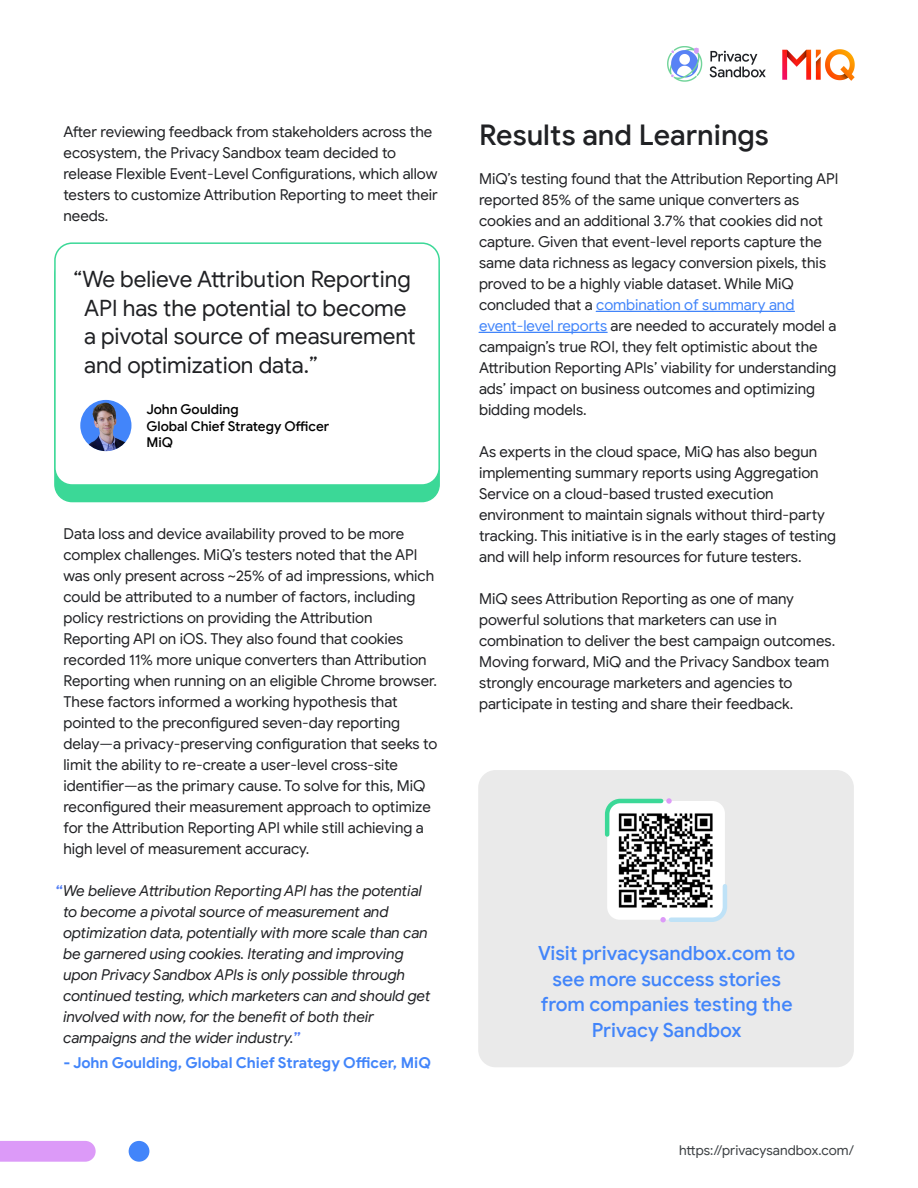
<style>
.page{position:relative;width:918px;height:1188px;background:#fff}
.page>*{position:absolute;margin:0;border:0;box-sizing:border-box;transform-origin:0 0}
.t1{font:500 28.5px "Google Sans";color:#202124}
.t2{font:22.5px/28.5px "Google Sans";letter-spacing:-.005em;color:#202124}
.t3{font:500 19.5px/25.5px "Google Sans";color:#4285fa;text-align:center}
.t4{font:15px/21px "Google Sans";color:#202124}
.t5{font:italic 15px/21px "Google Sans";color:#202124}
.t6{font:700 15px "Google Sans";letter-spacing:-.005em;color:#4285fa}
.t7{font:500 13.5px/16.5px "Google Sans";letter-spacing:-.005em;color:#000}
.t8{font:13.5px "Google Sans";letter-spacing:-.005em;color:#3c4043}
.s1{font-weight:700;font-style:normal;color:#5782f5}
.s2{color:#4285fa}
</style>
<div class="page">
<div style="left:129px;top:1141px;width:20px;height:21px;background:#4285fa;border-radius:50%"></div>
<svg style="left:0;top:1141px;width:96px;height:21px"></svg>
<img style="left:667px;top:46px;width:98px;height:36px">
<img style="left:782px;top:50px;width:73px;height:30px">
<div style="left:478px;top:770px;width:376px;height:297px;background:#eaeaea;border-radius:17px"></div>
<div style="left:607px;top:801px;width:118px;height:119px;background:#fff;border-radius:13px"></div>
<img style="left:618px;top:813px;width:95px;height:95px">
<svg style="left:604px;top:798px;width:68px;height:41px"></svg>
<svg style="left:660px;top:882px;width:67px;height:41px"></svg>
<hr style="left:596px;top:311px;width:198px;height:1px;background:#4285fa">
<hr style="left:479px;top:332px;width:128px;height:1px;background:#4285fa">
<div style="left:55px;top:257px;width:384px;height:245px;background:#3bd897;border-radius:17px"></div>
<div style="left:55px;top:243px;width:384px;height:242px;background:#fff;border-radius:17px"></div>
<div style="left:54px;top:242px;width:386px;height:244px;border:2px solid #3bd897;border-radius:17px"></div>
<img style="left:80px;top:400px;width:51px;height:51px;border-radius:26px">
<p class="t4" style="left:63px;top:121px;width:376px">After reviewing feedback from stakeholders across the ecosystem, the Privacy Sandbox team decided to release Flexible Event-Level Configurations, which allow testers to customize Attribution Reporting to meet their needs.</p>
<h2 class="t2" style="left:84px;top:265px;width:333px;text-indent:-11px">“We believe Attribution Reporting<br>API has the potential to become a pivotal source of measurement and optimization data.”</h2>
<p class="t7" style="left:147px;top:401px;width:184px">John Goulding<br>Global Chief Strategy Officer<br>MiQ</p>
<p class="t4" style="left:63px;top:523px;width:375px">Data loss and device availability proved to be more complex challenges. MiQ’s testers noted that the API was only present across ~25% of ad impressions, which could be attributed to a number of factors, including policy restrictions on providing the Attribution Reporting API on iOS. They also found that cookies recorded 11% more unique converters than Attribution Reporting when running on an eligible Chrome browser.<br>These factors informed a working hypothesis that pointed to the preconfigured seven-day reporting delay—a privacy-preserving configuration that seeks to limit the ability to re-create a user-level cross-site identifier—as the primary cause. To solve for this, MiQ reconfigured their measurement approach to optimize for the Attribution Reporting API while still achieving a high level of measurement accuracy.</p>
<p class="t5" style="left:63px;top:880px;width:369px;text-indent:-8px"><span class="s1">“</span>We believe Attribution Reporting API has the potential to become a pivotal source of measurement and optimization data, potentially with more scale than can be garnered using cookies. Iterating and improving upon Privacy Sandbox APIs is only possible through continued testing, which marketers can and should get involved with now, for the benefit of both their campaigns and the wider industry.<span class="s1">”</span></p>
<p class="t6" style="left:63px;top:1054px;width:369px">- John Goulding, Global Chief Strategy Officer, MiQ</p>
<h1 class="t1" style="left:479px;top:118px;width:291px">Results and Learnings</h1>
<p class="t4" style="left:479px;top:168px;width:361px">MiQ’s testing found that the Attribution Reporting API reported 85% of the same unique converters as cookies and an additional 3.7% that cookies did not capture. Given that event-level reports capture the same data richness as legacy conversion pixels, this proved to be a highly viable dataset. While MiQ concluded that a <span class="s2">combination of summary and event-level reports</span> are needed to accurately model a campaign’s true ROI, they felt optimistic about the Attribution Reporting APIs’ viability for understanding ads’ impact on business outcomes and optimizing bidding models.</p>
<p class="t4" style="left:479px;top:441px;width:359px">As experts in the cloud space, MiQ has also begun implementing summary reports using Aggregation Service on a cloud-based trusted execution environment to maintain signals without third-party tracking. This initiative is in the early stages of testing and will help inform resources for future testers.</p>
<p class="t4" style="left:479px;top:588px;width:358px">MiQ sees Attribution Reporting as one of many powerful solutions that marketers can use in combination to deliver the best campaign outcomes.<br>Moving forward, MiQ and the Privacy Sandbox team strongly encourage marketers and agencies to participate in testing and share their feedback.</p>
<h3 class="t3" style="left:538px;top:941px;width:259px">Visit privacysandbox.com to see more success stories from companies testing the<br>Privacy Sandbox</h3>
<p class="t8" style="left:679px;top:1142px;width:177px">https://privacysandbox.com/</p>
</div>
